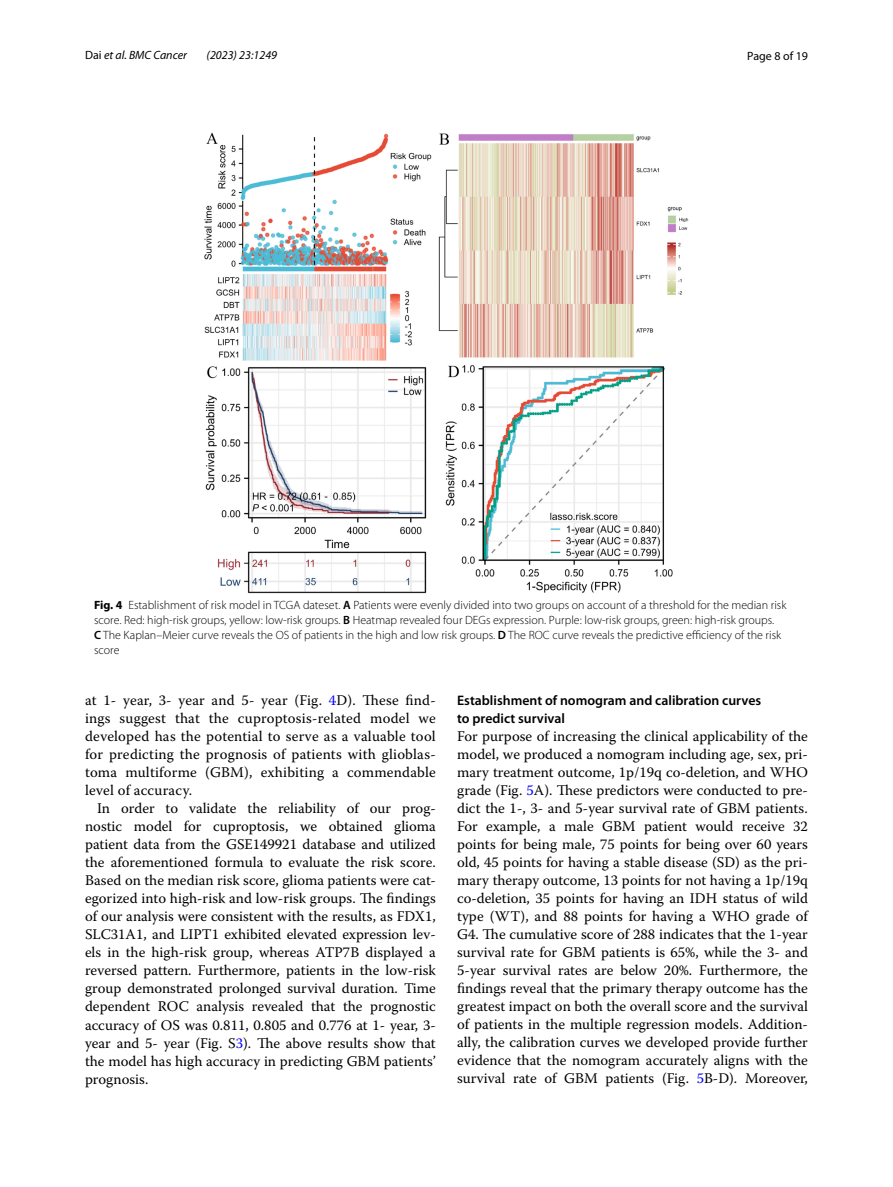
<style>
.page{position:relative;width:893px;height:1187px;background:#fff}
.page>*{position:absolute;margin:0;border:0;box-sizing:border-box;transform-origin:0 0}
.t1{font:14.7px/18px "Warnock Pro";letter-spacing:.005em;color:#000;text-align:justify}
.t2{font:600 13.8px/18px "Myriad Pro";color:#000}
.t3{font:300 12px/15px "Myriad Pro";color:#000}
.t4{font:italic 12px "Myriad Pro";color:#000}
.t5{font:12px "Myriad Pro";color:#000}
.s1{font-style:normal}
.s2{font-weight:700}
.s3{font-weight:600}
.s4{color:#00f}
</style>
<div class="page">
<img style="left:204px;top:133px;width:485px;height:461px">
<p class="t4" style="left:85px;top:48px;width:103px"><span class="s1">Dai</span> et al. BMC Cancer</p>
<p class="t4" style="left:207px;top:48px;width:72px">(2023) 23:1249</p>
<p class="t5" style="left:747px;top:48px;width:62px">Page 8 of 19</p>
<p class="t3" style="left:94px;top:598px;width:694px"><span class="s2">Fig. 4</span> Establishment of risk model in TCGA dateset. <span class="s3">A</span> Patients were evenly divided into two groups on account of a threshold for the median risk score. Red: high-risk groups, yellow: low-risk groups. <span class="s3">B</span> Heatmap revealed four DEGs expression. Purple: low-risk groups, green: high-risk groups.<br><span class="s3">C</span> The Kaplan–Meier curve reveals the OS of patients in the high and low risk groups. <span class="s3">D</span> The ROC curve reveals the predictive efficiency of the risk score</p>
<p class="t1" style="left:85px;top:691px;width:352px">at 1- year, 3- year and 5- year (Fig. <span class="s4">4</span>D). These find&shy;ings suggest that the cuproptosis-related model we developed has the potential to serve as a valuable tool for predicting the prognosis of patients with glioblas&shy;toma multiforme (GBM), exhibiting a commendable level of accuracy.</p>
<p class="t1" style="left:85px;top:799px;width:352px;text-indent:12px">In order to validate the reliability of our prog&shy;nostic model for cuproptosis, we obtained glioma patient data from the GSE149921 database and utilized the aforementioned formula to evaluate the risk score.<br>Based on the median risk score, glioma patients were cat&shy;egorized into high-risk and low-risk groups. The findings of our analysis were consistent with the results, as FDX1, SLC31A1, and LIPT1 exhibited elevated expression lev&shy;els in the high-risk group, whereas ATP7B displayed a reversed pattern. Furthermore, patients in the low-risk group demonstrated prolonged survival duration. Time dependent ROC analysis revealed that the prognostic accuracy of OS was 0.811, 0.805 and 0.776 at 1- year, 3- year and 5- year (Fig. S<span class="s4">3</span>). The above results show that the model has high accuracy in predicting GBM patients’ prognosis.</p>
<p class="t2" style="left:457px;top:691px;width:306px">Establishment of nomogram and calibration curves to predict survival</p>
<p class="t1" style="left:457px;top:726px;width:352px">For purpose of increasing the clinical applicability of the model, we produced a nomogram including age, sex, pri&shy;mary treatment outcome, 1p/19q co-deletion, and WHO grade (Fig. <span class="s4">5</span>A). These predictors were conducted to pre&shy;dict the 1-, 3- and 5-year survival rate of GBM patients.<br>For example, a male GBM patient would receive 32 points for being male, 75 points for being over 60 years old, 45 points for having a stable disease (SD) as the pri&shy;mary therapy outcome, 13 points for not having a 1p/19q co-deletion, 35 points for having an IDH status of wild type (WT), and 88 points for having a WHO grade of G4. The cumulative score of 288 indicates that the 1-year survival rate for GBM patients is 65%, while the 3- and 5-year survival rates are below 20%. Furthermore, the findings reveal that the primary therapy outcome has the greatest impact on both the overall score and the survival of patients in the multiple regression models. Addition&shy;ally, the calibration curves we developed provide further evidence that the nomogram accurately aligns with the survival rate of GBM patients (Fig. <span class="s4">5</span>B-D). Moreover,</p>
</div>
